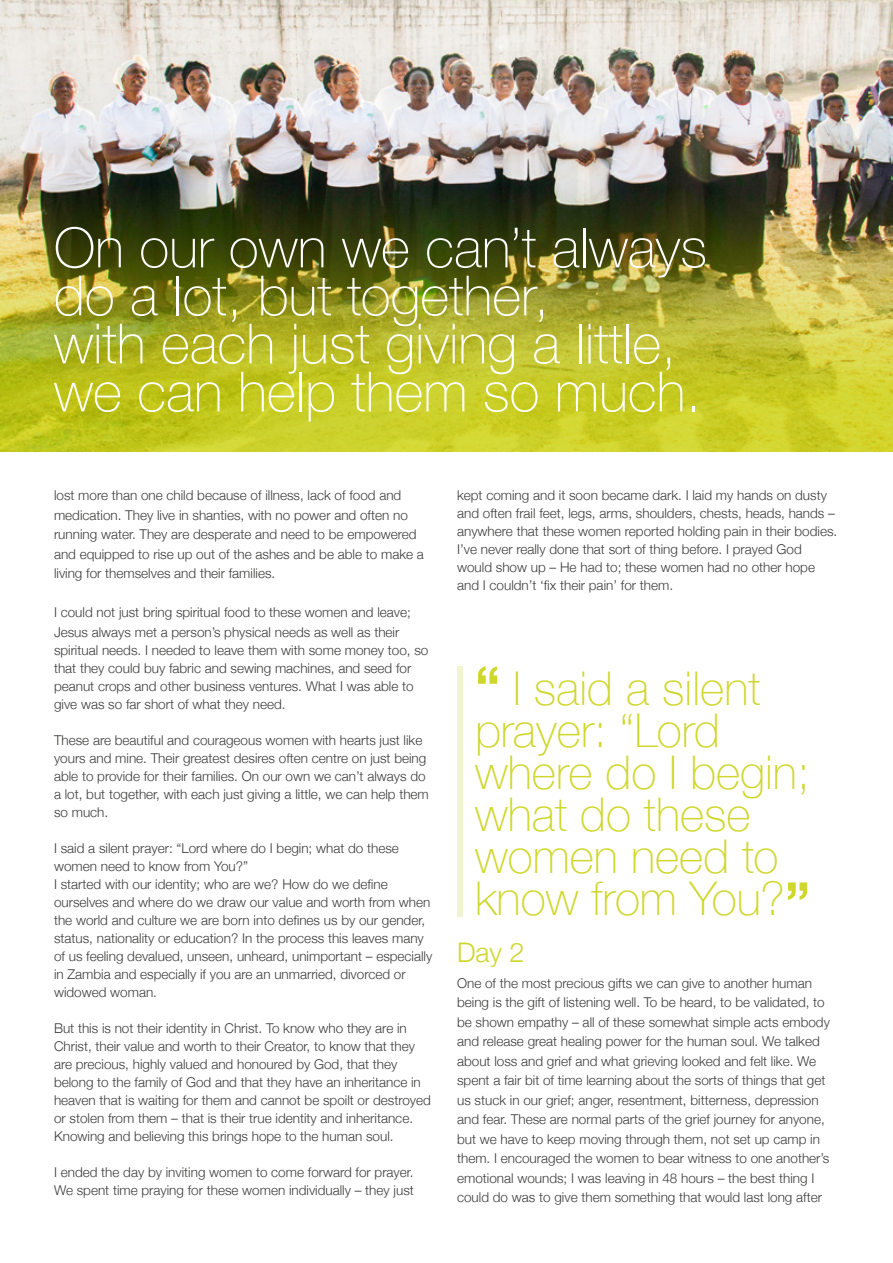
<style>
.page{position:relative;width:893px;height:1263px;background:#fff}
.page>*{position:absolute;margin:0;border:0;box-sizing:border-box;transform-origin:0 0}
.t1{font:100 55.5px/48px "Helvetica Neue";color:#fff}
.t2{font:100 46.5px/42px "Helvetica Neue";color:#cfd72d}
.t3{font:300 27px "Helvetica Neue";color:#cfd72d}
.t4{font:300 13.5px/18px "Helvetica Neue";color:#3c3c3b}
.s1{font-weight:700;font-size:54px}
</style>
<div class="page">
<img style="left:0;top:0;width:893px;height:452px">
<div style="left:457px;top:666px;width:5px;height:251px;background:#f2f4d1"></div>
<h1 class="t1" style="left:54px;top:221px;width:654px">On our own we can’t always do a lot, but together,<br>with each just giving a little, we can help them so much.</h1>
<p class="t4" style="left:54px;top:485px;width:371px;line-height:19.5px">lost more than one child because of illness, lack of food and medication. They live in shanties, with no power and often no running water. They are desperate and need to be empowered and equipped to rise up out of the ashes and be able to make a living for themselves and their families.</p>
<p class="t4" style="left:54px;top:602px;width:358px;line-height:19.5px">I could not just bring spiritual food to these women and leave;<br>Jesus always met a person’s physical needs as well as their</p>
<p class="t4" style="left:54px;top:640px;width:376px">spiritual needs. I needed to leave them with some money too, so that they could buy fabric and sewing machines, and seed for peanut crops and other business ventures. What I was able to give was so far short of what they need.</p>
<p class="t4" style="left:54px;top:730px;width:376px">These are beautiful and courageous women with hearts just like yours and mine. Their greatest desires often centre on just being able to provide for their families. On our own we can’t always do a lot, but together, with each just giving a little, we can help them so much.</p>
<p class="t4" style="left:54px;top:838px;width:380px">I said a silent prayer: “Lord where do I begin; what do these women need to know from You?”<br>I started with our identity; who are we? How do we define ourselves and where do we draw our value and worth from when the world and culture we are born into defines us by our gender, status, nationality or education? In the process this leaves many of us feeling devalued, unseen, unheard, unimportant – especially in Zambia and especially if you are an unmarried, divorced or widowed woman.</p>
<p class="t4" style="left:54px;top:1018px;width:378px">But this is not their identity in Christ. To know who they are in Christ, their value and worth to their Creator, to know that they are precious, highly valued and honoured by God, that they belong to the family of God and that they have an inheritance in heaven that is waiting for them and cannot be spoilt or destroyed or stolen from them – that is their true identity and inheritance.<br>Knowing and believing this brings hope to the human soul.</p>
<p class="t4" style="left:54px;top:1162px;width:361px">I ended the day by inviting women to come forward for prayer.<br>We spent time praying for these women individually – they just</p>
<p class="t4" style="left:457px;top:486px;width:382px">kept coming and it soon became dark. I laid my hands on dusty and often frail feet, legs, arms, shoulders, chests, heads, hands – anywhere that these women reported holding pain in their bodies.<br>I’ve never really done that sort of thing before. I prayed God would show up – He had to; these women had no other hope and I couldn’t ‘fix their pain’ for them.</p>
<h2 class="t2" style="left:475px;top:665px;width:336px"><span class="s1">“</span> I said a silent prayer: “Lord where do I begin; what do these women need to know from You?<span class="s1">”</span></h2>
<h3 class="t3" style="left:457px;top:931px;width:69px">Day 2</h3>
<p class="t4" style="left:457px;top:972px;width:374px;line-height:19.5px">One of the most precious gifts we can give to another human being is the gift of listening well. To be heard, to be validated, to be shown empathy – all of these somewhat simple acts embody and release great healing power for the human soul. We talked about loss and grief and what grieving looked and felt like. We spent a fair bit of time learning about the sorts of things that get us stuck in our grief; anger, resentment, bitterness, depression and fear. These are normal parts of the grief journey for anyone, but we have to keep moving through them, not set up camp in them. I encouraged the women to bear witness to one another’s emotional wounds; I was leaving in 48 hours – the best thing I could do was to give them something that would last long after</p>
</div>
